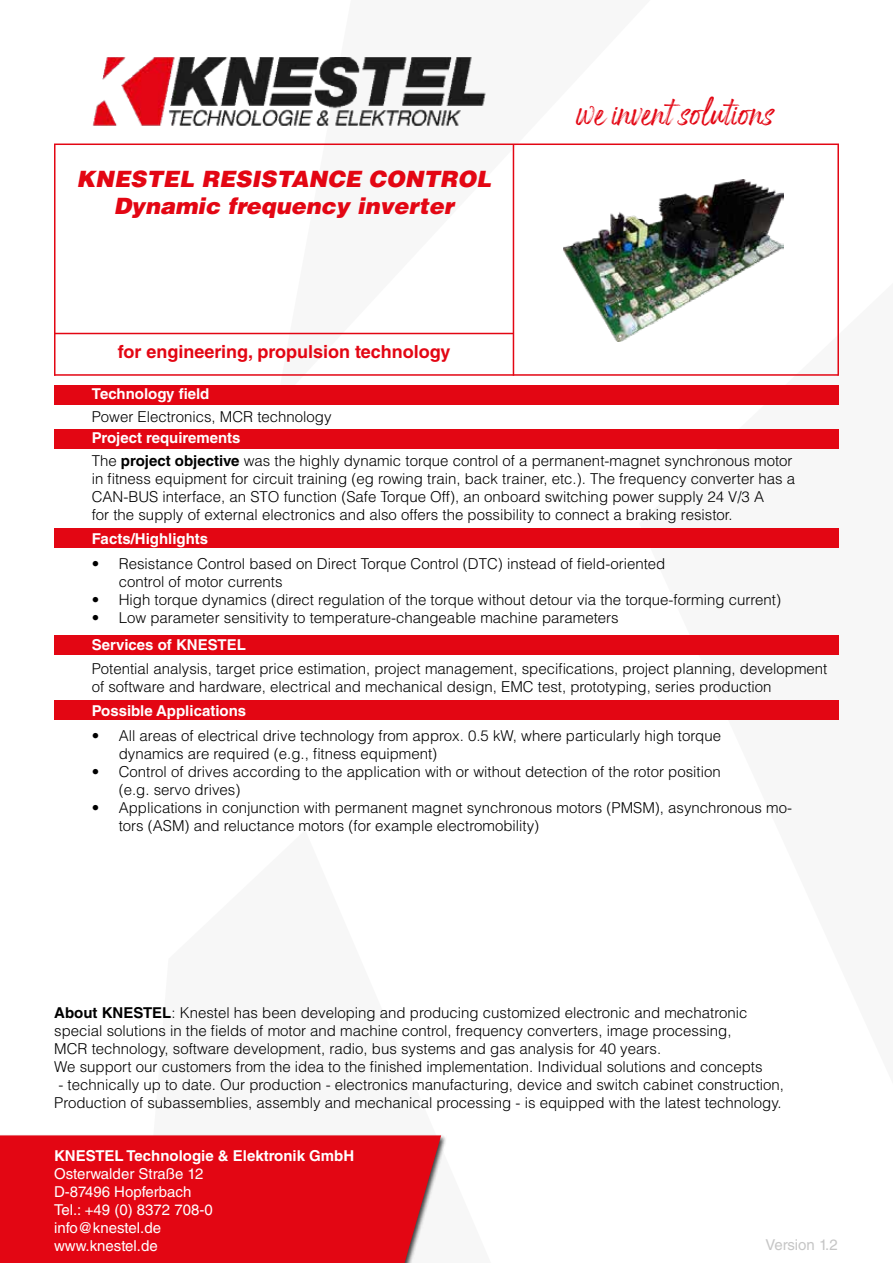
<style>
.page{position:relative;width:893px;height:1263px;background:#fff}
.page>*{position:absolute;margin:0;border:0;box-sizing:border-box;transform-origin:0 0}
.t1{font:45px "Arthur Hill";color:#e30613}
.t2{font:italic 900 22.5px/27px "Helvetica LT Std";color:#e30613;text-align:center}
.t3{font:700 18px "Helvetica LT Std";color:#e30613}
.t4{font:300 15px/18px "Helvetica LT Std";color:#000}
.t5{font:700 15px "Helvetica LT Std";color:#fff}
.t6{font:15px/18px "Helvetica LT Std";color:#fff}
.t7{font:15px "Helvetica LT Std";color:#c6c6c6}
.s1{font-weight:700}
</style>
<div class="page">
<svg style="left:276px;top:125px;width:375px;height:249px"></svg>
<div style="left:54px;top:385px;width:785px;height:20px;background:#e30613"></div>
<div style="left:54px;top:429px;width:785px;height:20px;background:#e30613"></div>
<div style="left:54px;top:528px;width:785px;height:20px;background:#e30613"></div>
<div style="left:54px;top:635px;width:785px;height:19px;background:#e30613"></div>
<div style="left:54px;top:701px;width:785px;height:19px;background:#e30613"></div>
<hr style="left:54px;top:144px;width:785px;height:1px;background:#e30613">
<hr style="left:513px;top:144px;width:1px;height:232px;background:#e30613">
<hr style="left:54px;top:333px;width:460px;height:1px;background:#e30613">
<hr style="left:54px;top:144px;width:2px;height:232px;background:#e30613">
<hr style="left:54px;top:374px;width:784px;height:2px;background:#e30613">
<hr style="left:837px;top:144px;width:2px;height:232px;background:#e30613">
<div style="left:0;top:1134px;width:448px;height:129px;background:#000;opacity:.75"></div>
<div style="left:0;top:1135px;width:441px;height:128px;background:#e30613"></div>
<img style="left:563px;top:179px;width:220px;height:163px">
<img style="left:92px;top:57px;width:394px;height:68px">
<h2 class="t2" style="left:77px;top:165px;width:416px">KNESTEL RESISTANCE CONTROL<br>Dynamic frequency inverter</h2>
<p class="t3" style="left:118px;top:341px;width:334px">for engineering, propulsion technology</p>
<p class="t5" style="left:92px;top:385px;width:119px">Technology field</p>
<p class="t5" style="left:92px;top:428px;width:150px">Project requirements</p>
<p class="t4" style="left:92px;top:408px;width:241px">Power Electronics, MCR technology</p>
<h1 class="t1" style="left:576px;top:87px;width:199px">we invent solutions</h1>
<p class="t4" style="left:92px;top:451px;width:705px">The <span class="s1">project objective</span> was the highly dynamic torque control of a permanent-magnet synchronous motor in fitness equipment for circuit training (eg rowing train, back trainer, etc.). The frequency converter has a CAN-BUS interface, an STO function (Safe Torque Off), an onboard switching power supply 24 V/3 A<br>for the supply of external electronics and also offers the possibility to connect a braking resistor.</p>
<p class="t5" style="left:92px;top:529px;width:118px">Facts/Highlights</p>
<p class="t4" style="left:119px;top:554px;width:548px;text-indent:-27px">• Resistance Control based on Direct Torque Control (DTC) instead of field-oriented control of motor currents</p>
<p class="t4" style="left:92px;top:590px;width:691px">• High torque dynamics (direct regulation of the torque without detour via the torque-forming current)</p>
<p class="t4" style="left:92px;top:608px;width:528px">• Low parameter sensitivity to temperature-changeable machine parameters</p>
<p class="t5" style="left:92px;top:636px;width:156px">Services of KNESTEL</p>
<p class="t4" style="left:92px;top:660px;width:737px">Potential analysis, target price estimation, project management, specifications, project planning, development of software and hardware, electrical and mechanical design, EMC test, prototyping, series production</p>
<p class="t5" style="left:92px;top:701px;width:156px">Possible Applications</p>
<p class="t4" style="left:119px;top:727px;width:604px;text-indent:-27px">• All areas of electrical drive technology from approx. 0.5 kW, where particularly high torque dynamics are required (e.g., fitness equipment)</p>
<p class="t4" style="left:119px;top:763px;width:603px;text-indent:-27px">• Control of drives according to the application with or without detection of the rotor position (e.g. servo drives)</p>
<p class="t4" style="left:119px;top:799px;width:675px;text-indent:-27px">• Applications in conjunction with permanent magnet synchronous motors (PMSM), asynchronous mo&shy;tors (ASM) and reluctance motors (for example electromobility)</p>
<p class="t4" style="left:54px;top:1004px;width:710px"><span class="s1">About KNESTEL</span>: Knestel has been developing and producing customized electronic and mechatronic special solutions in the fields of motor and machine control, frequency converters, image processing, MCR technology, software development, radio, bus systems and gas analysis for 40 years.<br>We support our customers from the idea to the finished implementation. Individual solutions and concepts</p>
<p class="t4" style="left:54px;top:1076px;width:731px">- technically up to date. Our production - electronics manufacturing, device and switch cabinet construction,<br>Production of subassemblies, assembly and mechanical processing - is equipped with the latest technology.</p>
<p class="t5" style="left:54px;top:1146px;width:302px">KNESTEL Technologie &amp; Elektronik GmbH</p>
<p class="t6" style="left:54px;top:1164px;width:160px">Osterwalder Straße 12<br>D-87496 Hopferbach<br>Tel.: +49 (0) 8372 708-0 info@knestel.de www.knestel.de</p>
<p class="t7" style="left:766px;top:1236px;width:74px">Version 1.2</p>
</div>
